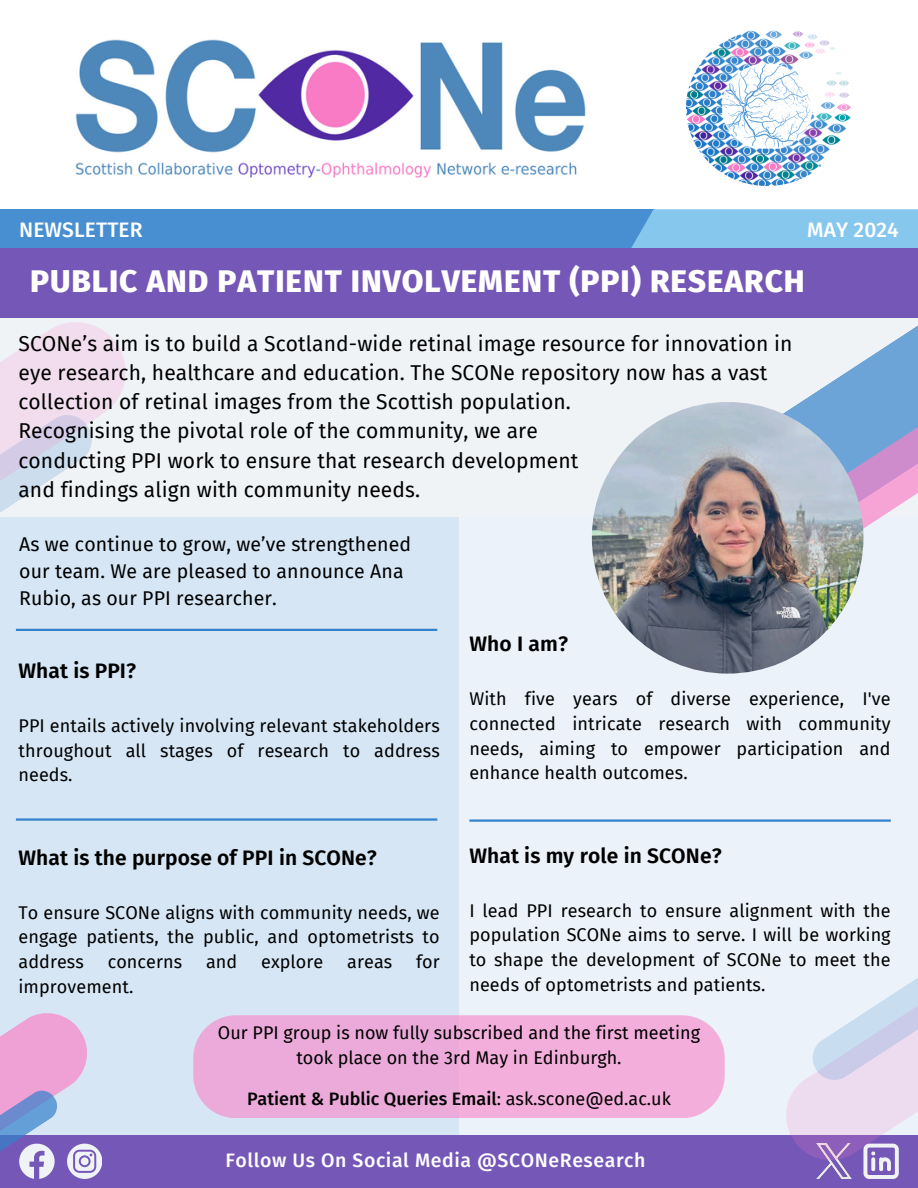
<style>
.page{position:relative;width:918px;height:1188px;background:#fff}
.page>*{position:absolute;margin:0;border:0;box-sizing:border-box;transform-origin:0 0}
.t1{font:800 31.5px "Fira Sans";letter-spacing:.03em;color:#fff}
.t2{font:21px/29.2px "Fira Sans";letter-spacing:.005em;color:#000}
.t3{font:600 21px "Fira Sans";letter-spacing:.005em;color:#000}
.t4{font:500 21px "Fira Sans";letter-spacing:.005em;color:#fff}
.t5{font:19.5px/27px "Fira Sans";letter-spacing:.005em;color:#000}
.t6{font:500 19.5px "Fira Sans";letter-spacing:.03em;color:#fff}
.t7{font:18px/24.8px "Fira Sans";letter-spacing:.005em;color:#000;text-align:justify}
.t8{font:500 18px "Fira Sans";color:#000}
.s1{font-weight:400}
</style>
<div class="page">
<div style="left:0;top:1135px;width:918px;height:52px;background:#7557b7"></div>
<div style="left:0;top:209px;width:655px;height:63px;background:#478fd0"></div>
<svg style="left:631px;top:209px;width:287px;height:39px;background:#81c1ea"></svg>
<img style="left:75px;top:39px;width:511px;height:139px">
<div style="left:0;top:517px;width:459px;height:618px;background:#d6e6f4"></div>
<svg style="left:0;top:1013px;width:102px;height:175px"></svg>
<div style="left:459px;top:516px;width:459px;height:619px;background:#ebf2f9"></div>
<div style="left:0;top:318px;width:918px;height:199px;background:#f0f3f6"></div>
<hr style="left:16px;top:818px;width:421px;height:3px;background:#3383cb">
<hr style="left:469px;top:819px;width:422px;height:3px;background:#3383cb">
<hr style="left:16px;top:629px;width:421px;height:2px;background:#3383cb">
<div style="left:0;top:248px;width:918px;height:69px;background:#7557b7"></div>
<svg style="left:0;top:317px;width:133px;height:314px"></svg>
<svg style="left:729px;top:210px;width:189px;height:333px"></svg>
<svg style="left:811px;top:359px;width:107px;height:183px"></svg>
<img style="left:687px;top:30px;width:164px;height:156px">
<img style="left:592px;top:402px;width:271px;height:272px;border-radius:50%">
<svg style="left:786px;top:978px;width:132px;height:200px"></svg>
<svg style="left:193px;top:1015px;width:532px;height:103px;background:#eeaedb"></svg>
<p class="t4" style="left:19px;top:217px;width:125px">NEWSLETTER</p>
<p class="t4" style="left:807px;top:217px;width:93px">MAY 2024</p>
<h4 class="t1" style="left:30px;top:263px;width:776px">PUBLIC AND PATIENT INVOLVEMENT (PPI) RESEARCH</h4>
<p class="t2" style="left:18px;top:329px;width:775px">SCONe’s aim is to build a Scotland-wide retinal image resource for innovation in eye research, healthcare and education. The SCONe repository now has a vast collection of retinal images from the Scottish population.<br>Recognising the pivotal role of the community, we are<br>conducting PPI work to ensure that research development<br>and findings align with community needs.</p>
<h2 class="t5" style="left:19px;top:531px;width:393px">As we continue to grow, we’ve strengthened our team. We are pleased to announce Ana<br>Rubio, as our PPI researcher.</h2>
<h2 class="t3" style="left:18px;top:658px;width:119px">What is PPI?</h2>
<h1 class="t7" style="left:18px;top:713px;width:423px">PPI entails actively involving relevant stakeholders throughout all stages of research to address needs.</h1>
<h4 class="t3" style="left:18px;top:845px;width:360px">What is the purpose of PPI in SCONe?</h4>
<p class="t7" style="left:18px;top:900px;width:423px">To ensure SCONe aligns with community needs, we engage patients, the public, and optometrists to address</p>
<p class="t7" style="left:108px;top:950px;width:76px">concerns</p>
<p class="t7" style="left:206px;top:950px;width:33px">and</p>
<p class="t7" style="left:261px;top:950px;width:64px">explore</p>
<p class="t7" style="left:347px;top:950px;width:47px">areas</p>
<p class="t7" style="left:416px;top:950px;width:25px">for</p>
<p class="t7" style="left:18px;top:974px;width:116px">improvement.</p>
<h3 class="t3" style="left:469px;top:631px;width:100px">Who I am?</h3>
<p class="t7" style="left:469px;top:687px;width:423px">With five years of diverse experience, I've connected intricate research with community needs, aiming to empower participation and enhance health outcomes.</p>
<h3 class="t3" style="left:469px;top:843px;width:254px">What is my role in SCONe?</h3>
<p class="t7" style="left:469px;top:898px;width:423px">I lead PPI research to ensure alignment with the population SCONe aims to serve. I will be working to shape the development of SCONe to meet the needs of optometrists and patients.</p>
<h3 class="t7" style="left:218px;top:1021px;width:484px;text-align:center">Our PPI group is now fully subscribed and the first meeting took place on the 3rd May in Edinburgh.</h3>
<p class="t8" style="left:247px;top:1088px;width:425px">Patient &amp; Public Queries Email<span class="s1">: ask.scone@ed.ac.uk</span></p>
<p class="t6" style="left:225px;top:1149px;width:422px">Follow Us On Social Media @SCONeResearch</p>
</div>
